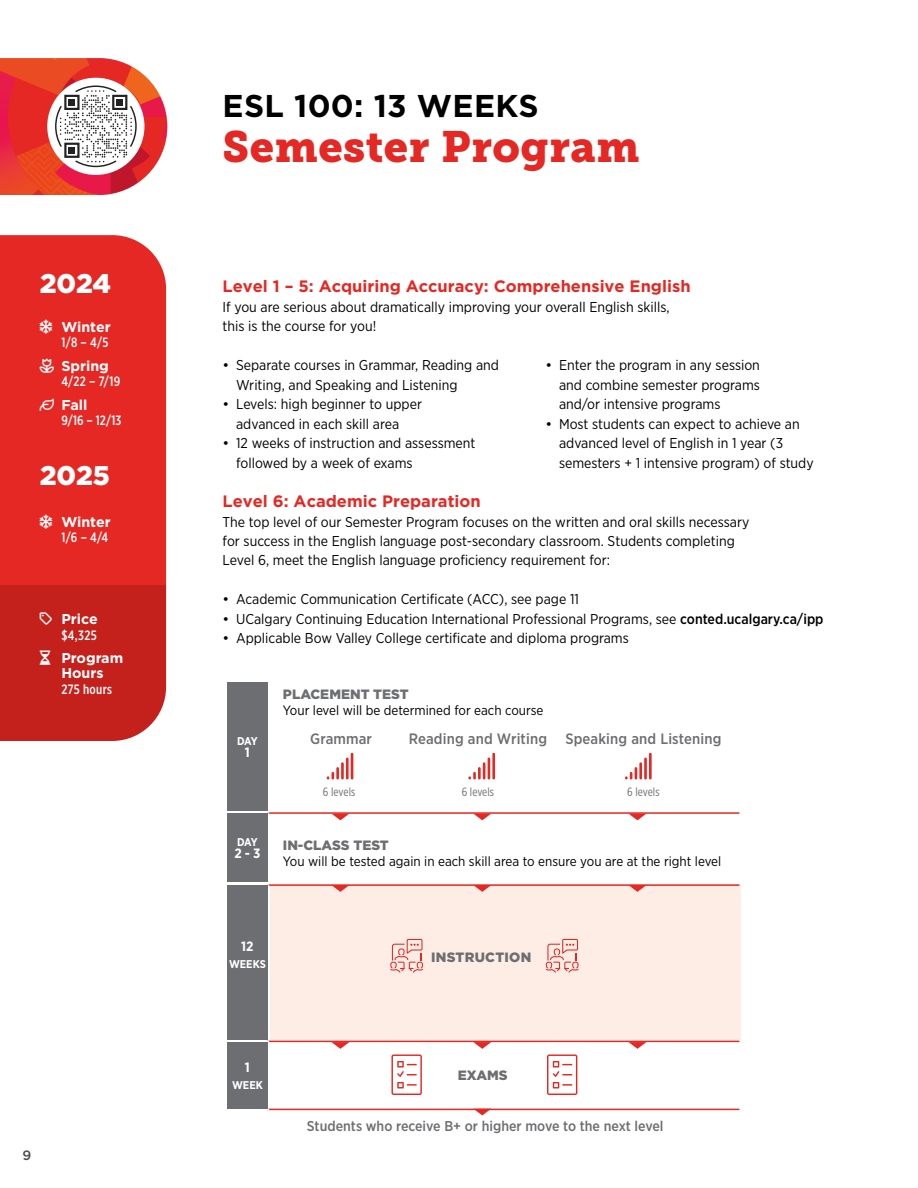
<style>
.page{position:relative;width:918px;height:1188px;background:#fff}
.page>*{position:absolute;margin:0;border:0;box-sizing:border-box;transform-origin:0 0}
.t1{font:43.5px "Museo Slab 900";letter-spacing:.01em;color:#e52823}
.t2{font:700 31.5px "Gotham";letter-spacing:.01em;color:#000}
.t3{font:900 27px "Gotham";letter-spacing:-.005em;color:#fff}
.t4{font:700 16.5px "Gotham";color:#e52823}
.t5{font:500 15px "Gotham Narrow";letter-spacing:.01em;color:#6d6e71}
.t6{font:14.25px/19.5px "Gotham Narrow";color:#000}
.t7{font:500 14.25px "Gotham Narrow";color:#6d6e71}
.t8{font:700 14.25px/15px "Gotham";color:#fff}
.t9{font:13.5px "Gotham Narrow";color:#000}
.t10{font:500 13.5px "Gotham X Narrow";letter-spacing:.025em;color:#fff}
.t11{font:900 13.5px "Gotham";color:#6d6e71}
.t12{font:900 13.5px "Gotham";letter-spacing:.02em;color:#6d6e71}
.t13{font:700 13.5px "Gotham Narrow";color:#fff}
.t14{font:500 13.5px "Gotham";color:#4a4a4d}
.t15{font:12px "Gotham X Narrow";letter-spacing:.01em;color:#6d6e71}
.t16{font:700 11.25px "Gotham Narrow";color:#fff}
.s1{font-family:"Gotham"}
.s2{font-weight:500}
</style>
<div class="page">
<div style="left:270px;top:885px;width:471px;height:155px;background:#fdede5"></div>
<div style="left:0;top:235px;width:166px;height:350px;background:#e52823"></div>
<svg style="left:390px;top:939px;width:33px;height:34px"></svg>
<svg style="left:546px;top:939px;width:33px;height:34px"></svg>
<svg style="left:332px;top:814px;width:17px;height:6px"></svg>
<svg style="left:332px;top:886px;width:16px;height:6px"></svg>
<svg style="left:331px;top:1042px;width:18px;height:7px"></svg>
<svg style="left:474px;top:814px;width:17px;height:6px"></svg>
<svg style="left:474px;top:886px;width:16px;height:6px"></svg>
<svg style="left:473px;top:1042px;width:18px;height:7px"></svg>
<svg style="left:473px;top:1110px;width:18px;height:5px"></svg>
<svg style="left:629px;top:814px;width:17px;height:6px"></svg>
<svg style="left:630px;top:886px;width:15px;height:6px"></svg>
<svg style="left:628px;top:1042px;width:18px;height:7px"></svg>
<svg style="left:327px;top:768px;width:12px;height:11px"></svg>
<hr style="left:341px;top:764px;width:3px;height:14px;background:#e52823">
<hr style="left:346px;top:759px;width:3px;height:19px;background:#e52823">
<hr style="left:351px;top:754px;width:2px;height:24px;background:#e52823">
<svg style="left:468px;top:759px;width:22px;height:20px"></svg>
<hr style="left:492px;top:754px;width:3px;height:24px;background:#e52823">
<svg style="left:625px;top:768px;width:12px;height:11px"></svg>
<hr style="left:639px;top:764px;width:3px;height:14px;background:#e52823">
<hr style="left:644px;top:759px;width:3px;height:19px;background:#e52823">
<hr style="left:649px;top:754px;width:3px;height:24px;background:#e52823">
<hr style="left:267px;top:884px;width:472px;height:2px;background:#e52823">
<hr style="left:223px;top:884px;width:46px;height:2px;background:#fff">
<hr style="left:267px;top:1041px;width:472px;height:1px;background:#e52823">
<hr style="left:223px;top:1041px;width:46px;height:1px;background:#fff">
<hr style="left:267px;top:1109px;width:472px;height:1px;background:#e52823">
<hr style="left:223px;top:1109px;width:46px;height:1px;background:#fff">
<hr style="left:267px;top:812px;width:472px;height:2px;background:#e52823">
<hr style="left:223px;top:812px;width:46px;height:2px;background:#fff">
<svg style="left:391px;top:1054px;width:31px;height:41px"></svg>
<svg style="left:547px;top:1054px;width:30px;height:41px"></svg>
<div style="left:227px;top:814px;width:41px;height:68px;background:#6d6e71"></div>
<div style="left:227px;top:885px;width:41px;height:155px;background:#6d6e71"></div>
<div style="left:227px;top:1042px;width:41px;height:67px;background:#6d6e71"></div>
<div style="left:227px;top:683px;width:41px;height:128px;background:#6d6e71"></div>
<svg style="left:0;top:58px;width:168px;height:137px"></svg>
<div style="left:64px;top:95px;width:16px;height:15px;border:2px solid #222"></div>
<div style="left:69px;top:99px;width:6px;height:7px;background:#222"></div>
<div style="left:112px;top:95px;width:15px;height:15px;border:2px solid #222"></div>
<div style="left:117px;top:99px;width:6px;height:7px;background:#222"></div>
<div style="left:64px;top:143px;width:16px;height:15px;border:2px solid #222"></div>
<div style="left:69px;top:147px;width:6px;height:7px;background:#222"></div>
<svg style="left:40px;top:319px;width:12px;height:14px"></svg>
<svg style="left:40px;top:358px;width:14px;height:14px"></svg>
<svg style="left:40px;top:514px;width:12px;height:14px"></svg>
<div style="left:0;top:585px;width:166px;height:156px;background:#c5211c"></div>
<h3 class="t3" style="left:40px;top:265px;width:73px">2024</h3>
<p class="t8" style="left:61px;top:319px;width:51px">Winter</p>
<p class="t10" style="left:61px;top:334px;width:49px">1/8 – 4/5</p>
<p class="t8" style="left:61px;top:358px;width:49px">Spring</p>
<p class="t10" style="left:61px;top:373px;width:60px">4/22 – 7/19</p>
<p class="t8" style="left:40px;top:397px;width:49px">● Fall</p>
<p class="t10" style="left:61px;top:412px;width:62px">9/16 – 12/13</p>
<h3 class="t3" style="left:40px;top:456px;width:72px">2025</h3>
<p class="t8" style="left:61px;top:514px;width:51px">Winter</p>
<p class="t10" style="left:61px;top:529px;width:48px">1/6 – 4/4</p>
<p class="t8" style="left:61px;top:611px;width:38px">Price</p>
<p class="t10" style="left:61px;top:627px;width:37px">$4,325</p>
<p class="t8" style="left:61px;top:650px;width:63px">Program<br>Hours</p>
<p class="t10" style="left:61px;top:681px;width:52px">275 hours</p>
<p class="t14" style="left:23px;top:1147px;width:10px">9</p>
<h2 class="t2" style="left:223px;top:85px;width:318px">ESL 100: 13 WEEKS</h2>
<h1 class="t1" style="left:223px;top:122px;width:418px">Semester Program</h1>
<p class="t4" style="left:223px;top:276px;width:470px">Level 1 – 5: Acquiring Accuracy: Comprehensive English</p>
<p class="t6" style="left:223px;top:297px;width:449px">If you are serious about dramatically improving your overall English skills, this is the course for you!</p>
<p class="t6" style="left:236px;top:355px;width:264px;text-indent:-13px"><span class="s1">•</span> Separate courses in Grammar, Reading and<br>Writing, and Speaking and Listening</p>
<p class="t6" style="left:236px;top:394px;width:188px;text-indent:-13px"><span class="s1">•</span> Levels: high beginner to upper advanced in each skill area</p>
<p class="t6" style="left:236px;top:433px;width:241px;text-indent:-13px"><span class="s1">•</span> 12 weeks of instruction and assessment followed by a week of exams</p>
<p class="t6" style="left:559px;top:355px;width:203px;text-align:justify;text-indent:-13px"><span class="s1">•</span> Enter the program in any session and combine semester programs and/or intensive programs</p>
<p class="t6" style="left:559px;top:414px;width:256px;text-indent:-13px"><span class="s1">•</span> Most students can expect to achieve an advanced level of English in 1 year (3 semesters + 1 intensive program) of study</p>
<p class="t4" style="left:223px;top:490px;width:260px">Level 6: Academic Preparation</p>
<p class="t6" style="left:223px;top:511px;width:528px">The top level of our Semester Program focuses on the written and oral skills necessary for success in the English language post-secondary classroom. Students completing<br>Level 6, meet the English language proficiency requirement for:</p>
<p class="t6" style="left:223px;top:589px;width:358px"><span class="s1">•</span> Academic Communication Certificate (ACC), see page 11</p>
<p class="t6" style="left:223px;top:609px;width:602px"><span class="s1">•</span> UCalgary Continuing Education International Professional Programs, see <span class="s2">conted.ucalgary.ca/ipp</span></p>
<p class="t6" style="left:223px;top:628px;width:408px"><span class="s1">•</span> Applicable Bow Valley College certificate and diploma programs</p>
<p class="t16" style="left:237px;top:734px;width:22px">DAY</p>
<p class="t13" style="left:245px;top:744px;width:7px">1</p>
<p class="t16" style="left:237px;top:835px;width:22px">DAY</p>
<p class="t13" style="left:235px;top:845px;width:27px">2 - 3</p>
<p class="t11" style="left:283px;top:685px;width:127px">PLACEMENT TEST</p>
<p class="t9" style="left:283px;top:702px;width:262px">Your level will be determined for each course</p>
<p class="t5" style="left:310px;top:730px;width:63px">Grammar</p>
<p class="t5" style="left:409px;top:730px;width:140px">Reading and Writing</p>
<p class="t5" style="left:565px;top:730px;width:158px">Speaking and Listening</p>
<p class="t15" style="left:323px;top:785px;width:34px">6 levels</p>
<p class="t15" style="left:462px;top:785px;width:34px">6 levels</p>
<p class="t15" style="left:627px;top:785px;width:34px">6 levels</p>
<p class="t11" style="left:283px;top:836px;width:107px">IN-CLASS TEST</p>
<p class="t9" style="left:283px;top:853px;width:440px">You will be tested again in each skill area to ensure you are at the right level</p>
<p class="t13" style="left:241px;top:938px;width:14px">12</p>
<p class="t16" style="left:229px;top:957px;width:38px">WEEKS</p>
<p class="t12" style="left:431px;top:948px;width:102px">INSTRUCTION</p>
<p class="t13" style="left:245px;top:1059px;width:7px">1</p>
<p class="t16" style="left:232px;top:1078px;width:32px">WEEK</p>
<p class="t11" style="left:458px;top:1066px;width:51px">EXAMS</p>
<p class="t7" style="left:307px;top:1117px;width:358px">Students who receive B+ or higher move to the next level</p>
</div>
